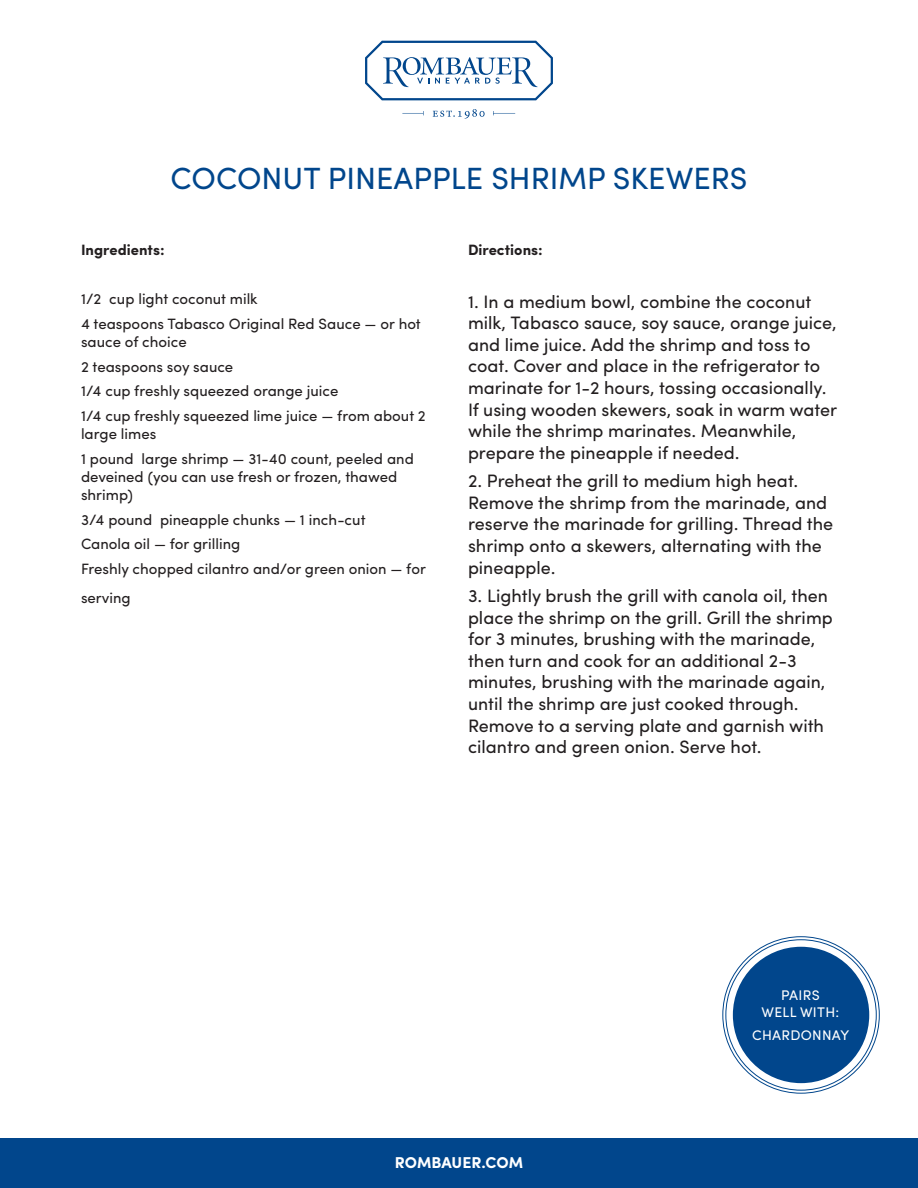
<style>
.page{position:relative;width:918px;height:1188px;background:#fff}
.page>*{position:absolute;margin:0;border:0;box-sizing:border-box;transform-origin:0 0}
.Recipe_Name{font:30.75px "Sofia Pro";color:#01468c}
.Instructions{font:18px/21.6px "Sofia Pro";color:#231f20}
.t1{font:700 15.75px "Sofia Pro";color:#fff}
.Ingredients{font:15px/18px "Sofia Pro";color:#231f20}
.Instructions-2{font:700 15px "Sofia Pro";color:#231f20}
.Pairs_Well_With{font:13.95px/16.8px "Sofia Pro";letter-spacing:.02em;color:#fff;text-align:center}
</style>
<div class="page">
<div style="left:0;top:1138px;width:918px;height:50px;background:#01468c"></div>
<svg style="left:402px;top:111px;width:22px;height:4px"></svg>
<svg style="left:493px;top:111px;width:22px;height:4px"></svg>
<svg style="left:433px;top:109px;width:52px;height:10px"></svg>
<svg style="left:365px;top:41px;width:188px;height:59px"></svg>
<div style="left:733px;top:947px;width:136px;height:136px;background:#01468c;border-radius:50%"></div>
<p class="Recipe_Name" style="left:171px;top:156px;width:578px">COCONUT PINEAPPLE SHRIMP SKEWERS</p>
<p class="Instructions-2" style="left:81px;top:238px;width:85px">Ingredients:</p>
<p class="Ingredients" style="left:81px;top:289px;width:178px">1/2 cup light coconut milk</p>
<p class="Ingredients" style="left:81px;top:314px;width:341px">4 teaspoons Tabasco Original Red Sauce — or hot sauce of choice</p>
<p class="Ingredients" style="left:81px;top:356px;width:154px">2 teaspoons soy sauce</p>
<p class="Ingredients" style="left:81px;top:381px;width:259px">1/4 cup freshly squeezed orange juice</p>
<p class="Ingredients" style="left:81px;top:406px;width:346px">1/4 cup freshly squeezed lime juice — from about 2 large limes</p>
<p class="Ingredients" style="left:81px;top:449px;width:334px">1 pound large shrimp — 31-40 count, peeled and deveined (you can use fresh or frozen, thawed shrimp)</p>
<p class="Ingredients" style="left:81px;top:509px;width:286px">3/4 pound pineapple chunks — 1 inch-cut</p>
<p class="Ingredients" style="left:81px;top:534px;width:161px">Canola oil — for grilling</p>
<p class="Ingredients" style="left:81px;top:553px;width:346px;line-height:28.8px">Freshly chopped cilantro and/or green onion — for serving</p>
<p class="Instructions-2" style="left:468px;top:238px;width:76px">Directions:</p>
<p class="Instructions" style="left:468px;top:289px;width:371px">1. In a medium bowl, combine the coconut milk, Tabasco sauce, soy sauce, orange juice, and lime juice. Add the shrimp and toss to coat. Cover and place in the refrigerator to marinate for 1-2 hours, tossing occasionally.<br>If using wooden skewers, soak in warm water while the shrimp marinates. Meanwhile, prepare the pineapple if needed.</p>
<p class="Instructions" style="left:468px;top:469px;width:367px">2. Preheat the grill to medium high heat.<br>Remove the shrimp from the marinade, and reserve the marinade for grilling. Thread the shrimp onto a skewers, alternating with the pineapple.</p>
<p class="Instructions" style="left:468px;top:584px;width:366px">3. Lightly brush the grill with canola oil, then place the shrimp on the grill. Grill the shrimp for 3 minutes, brushing with the marinade, then turn and cook for an additional 2-3 minutes, brushing with the marinade again, until the shrimp are just cooked through.<br>Remove to a serving plate and garnish with cilantro and green onion. Serve hot.</p>
<p class="Pairs_Well_With" style="left:762px;top:986px;width:79px">PAIRS<br>WELL WITH:</p>
<p class="Pairs_Well_With" style="left:752px;top:1026px;width:98px">CHARDONNAY</p>
<p class="t1" style="left:395px;top:1151px;width:130px">ROMBAUER.COM</p>
</div>
